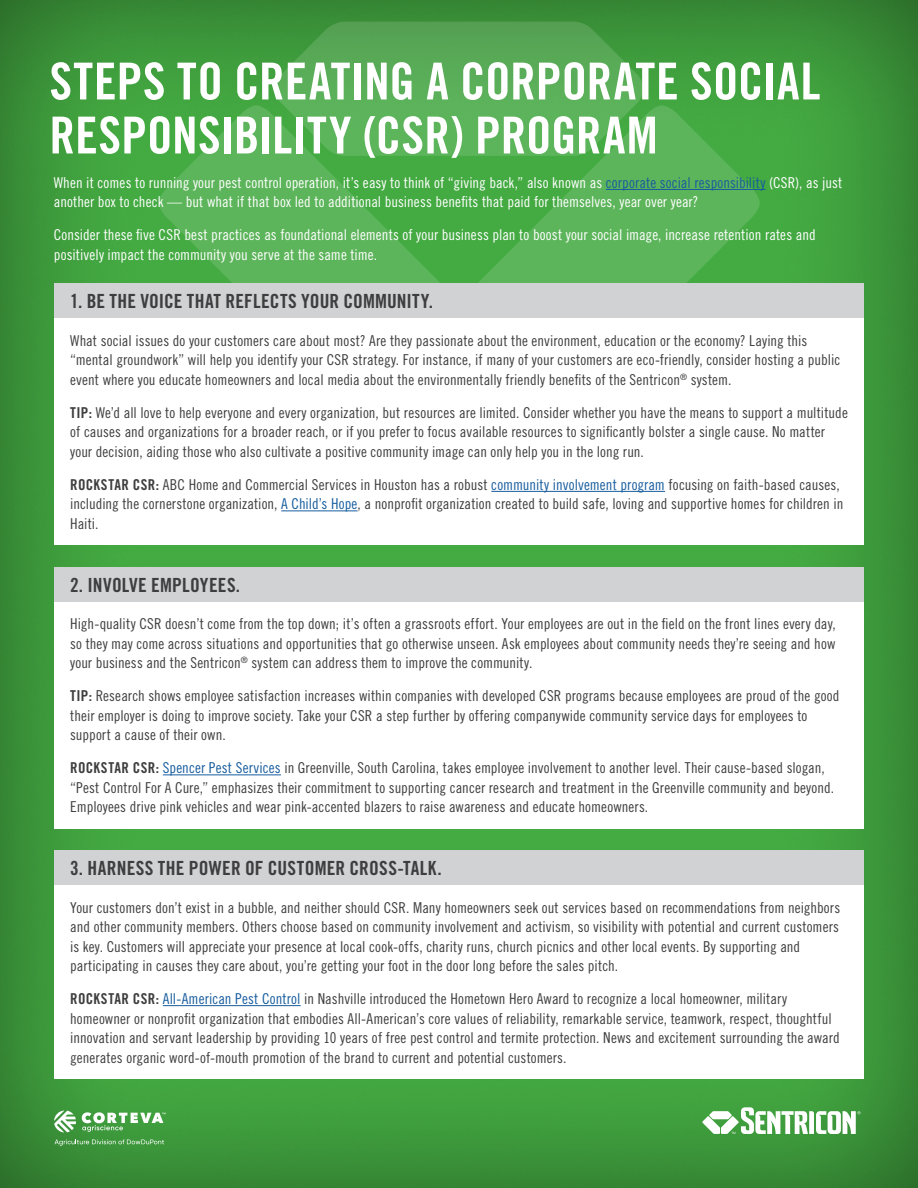
<style>
.page{position:relative;width:918px;height:1188px;background:#fff}
.page>*{position:absolute;margin:0;border:0;box-sizing:border-box;transform-origin:0 0}
.t1{font:51px/54px "Trade Gothic LT Std Bd Cn 20";letter-spacing:.005em;color:#fff}
.t2{font:19.5px "Trade Gothic LT Std Bd Cn 20";letter-spacing:.01em;color:#3e3e3f}
.t3{font:15px/19.5px "Trade Gothic LT Std Cn 18";letter-spacing:.005em;color:#3e3e3f}
.t4{font:15px/19.5px "Trade Gothic LT Std Cn 18";letter-spacing:.005em;color:#fff}
.s1{color:#175d9e}
.s2{font-family:"Trade Gothic LT Std Bd Cn 20"}
</style>
<div class="page">
<div style="left:0;top:0;width:918px;height:1188px;background:#231f20;opacity:.61"></div>
<svg style="left:159px;top:22px;width:601px;height:262px;fill:#5baf59"></svg>
<svg style="left:702px;top:1107px;width:159px;height:27px"></svg>
<svg style="left:55px;top:1139px;width:109px;height:7px"></svg>
<svg style="left:54px;top:1111px;width:22px;height:21px"></svg>
<svg style="left:82px;top:1112px;width:84px;height:20px"></svg>
<div style="left:54px;top:850px;width:810px;height:36px;background:#d1d2d4"></div>
<div style="left:54px;top:886px;width:810px;height:193px;background:#fff"></div>
<hr style="left:163px;top:1005px;width:138px;height:1px;background:#175d9e">
<div style="left:54px;top:284px;width:810px;height:35px;background:#d1d2d4"></div>
<div style="left:54px;top:319px;width:810px;height:226px;background:#fff"></div>
<hr style="left:491px;top:491px;width:174px;height:1px;background:#175d9e">
<hr style="left:281px;top:511px;width:77px;height:1px;background:#175d9e">
<div style="left:54px;top:567px;width:810px;height:35px;background:#d1d2d4"></div>
<div style="left:54px;top:602px;width:810px;height:227px;background:#fff"></div>
<hr style="left:163px;top:775px;width:118px;height:1px;background:#175d9e">
<hr style="left:606px;top:189px;width:160px;height:1px;background:#175d9e">
<p class="t1" style="left:50px;top:54px;width:772px">STEPS TO CREATING A CORPORATE SOCIAL<br>RESPONSIBILITY (CSR) PROGRAM</p>
<p class="t4" style="left:54px;top:173px;width:790px">When it comes to running your pest control operation, it’s easy to think of “giving back,” also known as <span class="s1">corporate social responsibility</span> (CSR), as just another box to check — but what if that box led to additional business benefits that paid for themselves, year over year?</p>
<p class="t4" style="left:54px;top:225px;width:763px">Consider these five CSR best practices as foundational elements of your business plan to boost your social image, increase retention rates and positively impact the community you serve at the same time.</p>
<p class="t2" style="left:70px;top:289px;width:364px">1. BE THE VOICE THAT REFLECTS YOUR COMMUNITY.</p>
<p class="t3" style="left:70px;top:331px;width:772px">What social issues do your customers care about most? Are they passionate about the environment, education or the economy? Laying this “mental groundwork” will help you identify your CSR strategy. For instance, if many of your customers are eco-friendly, consider hosting a public event where you educate homeowners and local media about the environmentally friendly benefits of the Sentricon<sup>®</sup> system.</p>
<p class="t3" style="left:70px;top:403px;width:779px"><span class="s2">TIP:</span> We’d all love to help everyone and every organization, but resources are limited. Consider whether you have the means to support a multitude of causes and organizations for a broader reach, or if you prefer to focus available resources to significantly bolster a single cause. No matter your decision, aiding those who also cultivate a positive community image can only help you in the long run.</p>
<p class="t3" style="left:70px;top:475px;width:775px"><span class="s2">ROCKSTAR CSR:</span> ABC Home and Commercial Services in Houston has a robust <span class="s1">community involvement program</span> focusing on faith-based causes, including the cornerstone organization, <span class="s1">A Child’s Hope</span>, a nonprofit organization created to build safe, loving and supportive homes for children in<br>Haiti.</p>
<p class="t2" style="left:70px;top:573px;width:172px">2. INVOLVE EMPLOYEES.</p>
<p class="t3" style="left:70px;top:614px;width:767px;text-align:justify">High-quality CSR doesn’t come from the top down; it’s often a grassroots effort. Your employees are out in the field on the front lines every day, so they may come across situations and opportunities that go otherwise unseen. Ask employees about community needs they’re seeing and how your business and the Sentricon<sup>®</sup> system can address them to improve the community.</p>
<p class="t3" style="left:70px;top:686px;width:771px"><span class="s2">TIP:</span> Research shows employee satisfaction increases within companies with developed CSR programs because employees are proud of the good their employer is doing to improve society. Take your CSR a step further by offering companywide community service days for employees to support a cause of their own.</p>
<p class="t3" style="left:70px;top:758px;width:765px"><span class="s2">ROCKSTAR CSR:</span> <span class="s1">Spencer Pest Services</span> in Greenville, South Carolina, takes employee involvement to another level. Their cause-based slogan, “Pest Control For A Cure,” emphasizes their commitment to supporting cancer research and treatment in the Greenville community and beyond.<br>Employees drive pink vehicles and wear pink-accented blazers to raise awareness and educate homeowners.</p>
<p class="t2" style="left:70px;top:856px;width:373px">3. HARNESS THE POWER OF CUSTOMER CROSS-TALK.</p>
<p class="t3" style="left:70px;top:897px;width:772px">Your customers don’t exist in a bubble, and neither should CSR. Many homeowners seek out services based on recommendations from neighbors and other community members. Others choose based on community involvement and activism, so visibility with potential and current customers is key. Customers will appreciate your presence at local cook-offs, charity runs, church picnics and other local events. By supporting and participating in causes they care about, you’re getting your foot in the door long before the sales pitch.</p>
<p class="t3" style="left:70px;top:989px;width:771px"><span class="s2">ROCKSTAR CSR:</span> <span class="s1">All-American Pest Control</span> in Nashville introduced the Hometown Hero Award to recognize a local homeowner, military homeowner or nonprofit organization that embodies All-American’s core values of reliability, remarkable service, teamwork, respect, thoughtful innovation and servant leadership by providing 10 years of free pest control and termite protection. News and excitement surrounding the award generates organic word-of-mouth promotion of the brand to current and potential customers.</p>
</div>
